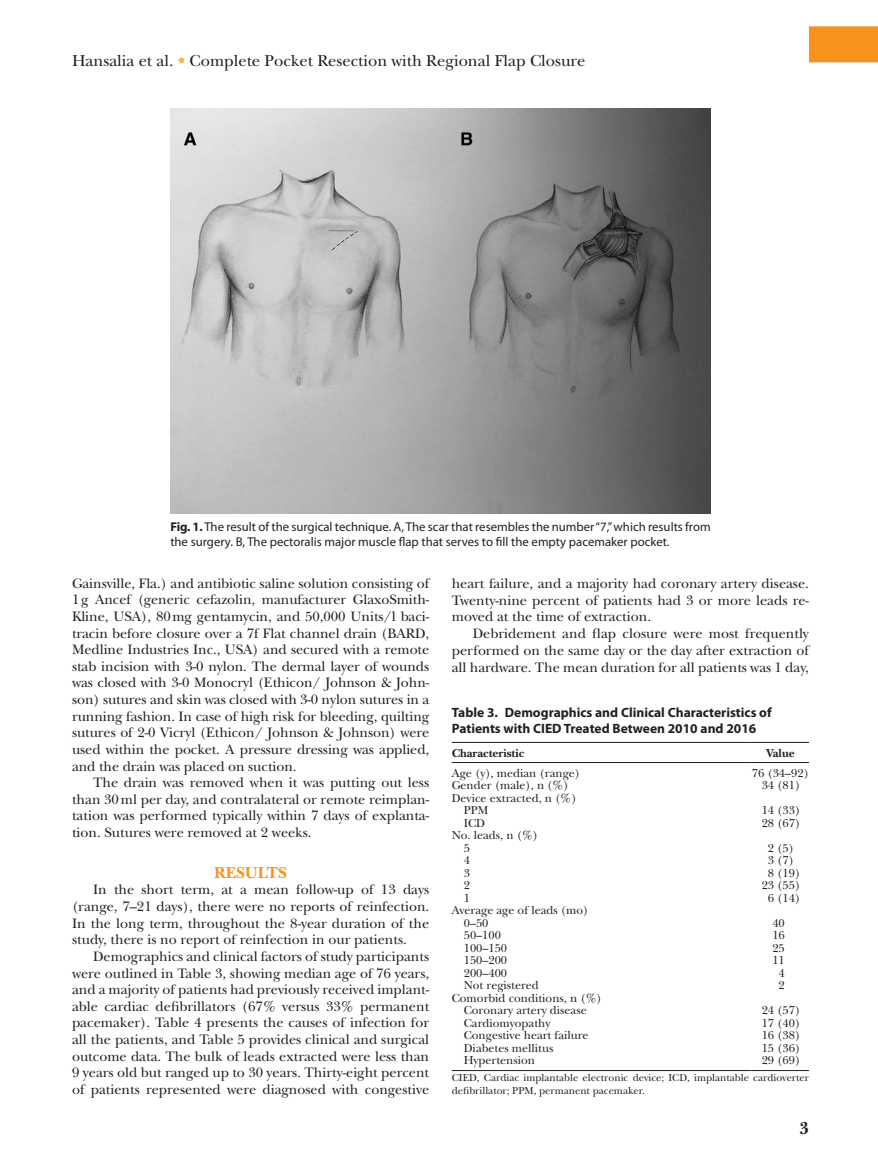
<style>
.page{position:relative;width:878px;height:1175px;background:#fff}
.page>*{position:absolute;margin:0;border:0;box-sizing:border-box;transform-origin:0 0}
.t1{font:700 18px "New Baskerville";color:#231f20}
.t2{font:16.5px "New Baskerville";color:#231f20}
.t3{font:700 16.5px "New Baskerville";color:#f7931d}
.t4{font:14.25px/16.6px "New Baskerville";color:#231f20;text-align:justify}
.t5{font:700 13.5px/16.5px "Myriad Pro";color:#231f20}
.t6{font:12.75px/15px "Myriad Pro";color:#231f20}
.t7{font:12px/12.5px "New Baskerville";color:#231f20}
.t8{font:700 12px "New Baskerville";color:#231f20}
.t9{font:10.5px/12.8px "New Baskerville";color:#231f20}
.s1{color:#fab05f}
.s2{font-weight:700}
</style>
<div class="page">
<div style="left:808px;top:26px;width:70px;height:36px;background:#f7931d"></div>
<img style="left:170px;top:108px;width:540px;height:405px">
<hr style="left:452px;top:742px;width:299px;height:1px;background:#231f20">
<hr style="left:751px;top:742px;width:57px;height:1px;background:#231f20">
<hr style="left:452px;top:762px;width:299px;height:1px;background:#231f20">
<hr style="left:751px;top:762px;width:57px;height:1px;background:#231f20">
<hr style="left:452px;top:1070px;width:299px;height:1px;background:#231f20">
<hr style="left:751px;top:1070px;width:57px;height:1px;background:#231f20">
<p class="t2" style="left:72px;top:51px;width:515px">Hansalia et al. <span class="s1">•</span> Complete Pocket Resection with Regional Flap Closure</p>
<p class="t6" style="left:170px;top:519px;width:542px"><span class="s2">Fig. 1.</span> The result of the surgical technique. A, The scar that resembles the number “7,” which results from the surgery. B, The pectoralis major muscle flap that serves to fill the empty pacemaker pocket.</p>
<p class="t4" style="left:72px;top:575px;width:359px">Gainsville, Fla.) and antibiotic saline solution consisting of 1g Ancef (generic cefazolin, manufacturer GlaxoSmith-Kline, USA), 80mg gentamycin, and 50,000 Units/l baci&shy;tracin before closure over a 7f Flat channel drain (BARD, Medline Industries Inc., USA) and secured with a remote stab incision with 3-0 nylon. The dermal layer of wounds was closed with 3-0 Monocryl (Ethicon/ Johnson &amp; John&shy;son) sutures and skin was closed with 3-0 nylon sutures in a running fashion. In case of high risk for bleeding, quilting sutures of 2-0 Vicryl (Ethicon/ Johnson &amp; Johnson) were used within the pocket. A pressure dressing was applied, and the drain was placed on suction.</p>
<p class="t4" style="left:72px;top:774px;width:359px;text-indent:21px">The drain was removed when it was putting out less than 30ml per day, and contralateral or remote reimplan&shy;tation was performed typically within 7 days of explanta&shy;tion. Sutures were removed at 2 weeks.</p>
<p class="t3" style="left:214px;top:862px;width:74px">RESULTS</p>
<p class="t4" style="left:72px;top:881px;width:359px;text-indent:21px">In the short term, at a mean follow-up of 13 days (range, 7–21 days), there were no reports of reinfection.<br>In the long term, throughout the 8-year duration of the study, there is no report of reinfection in our patients.</p>
<p class="t4" style="left:72px;top:948px;width:359px;text-indent:21px">Demographics and clinical factors of study participants were outlined in Table 3, showing median age of 76 years, and a majority of patients had previously received implant&shy;able cardiac defibrillators (67% versus 33% permanent pacemaker). Table 4 presents the causes of infection for all the patients, and Table 5 provides clinical and surgical outcome data. The bulk of leads extracted were less than 9 years old but ranged up to 30 years. Thirty-eight percent of patients represented were diagnosed with congestive</p>
<p class="t4" style="left:452px;top:575px;width:359px">heart failure, and a majority had coronary artery disease.<br>Twenty-nine percent of patients had 3 or more leads re&shy;moved at the time of extraction.</p>
<p class="t4" style="left:452px;top:625px;width:359px;text-indent:21px">Debridement and flap closure were most frequently performed on the same day or the day after extraction of all hardware. The mean duration for all patients was 1 day,</p>
<p class="t5" style="left:452px;top:703px;width:321px">Table 3. Demographics and Clinical Characteristics of<br>Patients with CIED Treated Between 2010 and 2016</p>
<p class="t8" style="left:452px;top:745px;width:74px">Characteristic</p>
<p class="t8" style="left:766px;top:745px;width:30px">Value</p>
<p class="t7" style="left:452px;top:767px;width:130px">Age (y), median (range)</p>
<p class="t7" style="left:751px;top:767px;width:59px">76 (34–92)</p>
<p class="t7" style="left:452px;top:779px;width:118px">Gender (male), n (%)</p>
<p class="t7" style="left:761px;top:779px;width:40px">34 (81)</p>
<p class="t7" style="left:464px;top:791px;width:114px;text-indent:-12px">Device extracted, n (%)<br>PPM</p>
<p class="t7" style="left:761px;top:804px;width:40px">14 (33)</p>
<p class="t7" style="left:464px;top:816px;width:23px">ICD</p>
<p class="t7" style="left:761px;top:816px;width:40px">28 (67)</p>
<p class="t7" style="left:464px;top:829px;width:76px;text-indent:-12px">No. leads, n (%)<br>5</p>
<p class="t7" style="left:768px;top:841px;width:28px">2 (5)</p>
<p class="t7" style="left:464px;top:854px;width:8px">4</p>
<p class="t7" style="left:768px;top:854px;width:28px">3 (7)</p>
<p class="t7" style="left:464px;top:866px;width:8px">3</p>
<p class="t7" style="left:768px;top:866px;width:34px">8 (19)</p>
<p class="t7" style="left:464px;top:879px;width:8px">2</p>
<p class="t7" style="left:761px;top:879px;width:40px">23 (55)</p>
<p class="t7" style="left:464px;top:891px;width:8px">1</p>
<p class="t7" style="left:768px;top:891px;width:34px">6 (14)</p>
<p class="t7" style="left:464px;top:904px;width:126px;text-indent:-12px">Average age of leads (mo)<br>0–50</p>
<p class="t7" style="left:772px;top:916px;width:14px">40</p>
<p class="t7" style="left:464px;top:929px;width:39px">50–100</p>
<p class="t7" style="left:772px;top:929px;width:14px">16</p>
<p class="t7" style="left:464px;top:941px;width:45px">100–150</p>
<p class="t7" style="left:772px;top:941px;width:14px">25</p>
<p class="t7" style="left:464px;top:954px;width:45px">150–200</p>
<p class="t7" style="left:772px;top:954px;width:14px">11</p>
<p class="t7" style="left:464px;top:966px;width:45px">200–400</p>
<p class="t7" style="left:778px;top:966px;width:8px">4</p>
<p class="t7" style="left:464px;top:979px;width:77px">Not registered</p>
<p class="t7" style="left:778px;top:979px;width:8px">2</p>
<p class="t7" style="left:452px;top:991px;width:151px;text-align:center">Comorbid conditions, n (%)<br>Coronary artery disease</p>
<p class="t7" style="left:761px;top:1004px;width:40px">24 (57)</p>
<p class="t7" style="left:464px;top:1016px;width:88px">Cardiomyopathy</p>
<p class="t7" style="left:761px;top:1016px;width:40px">17 (40)</p>
<p class="t7" style="left:464px;top:1029px;width:126px">Congestive heart failure</p>
<p class="t7" style="left:761px;top:1029px;width:40px">16 (38)</p>
<p class="t7" style="left:464px;top:1041px;width:91px">Diabetes mellitus</p>
<p class="t7" style="left:761px;top:1041px;width:40px">15 (36)</p>
<p class="t7" style="left:464px;top:1054px;width:73px">Hypertension</p>
<p class="t7" style="left:761px;top:1054px;width:40px">29 (69)</p>
<p class="t9" style="left:452px;top:1071px;width:359px">CIED, Cardiac implantable electronic device; ICD, implantable cardioverter defibrillator; PPM, permanent pacemaker.</p>
<p class="t1" style="left:799px;top:1118px;width:11px">3</p>
</div>
